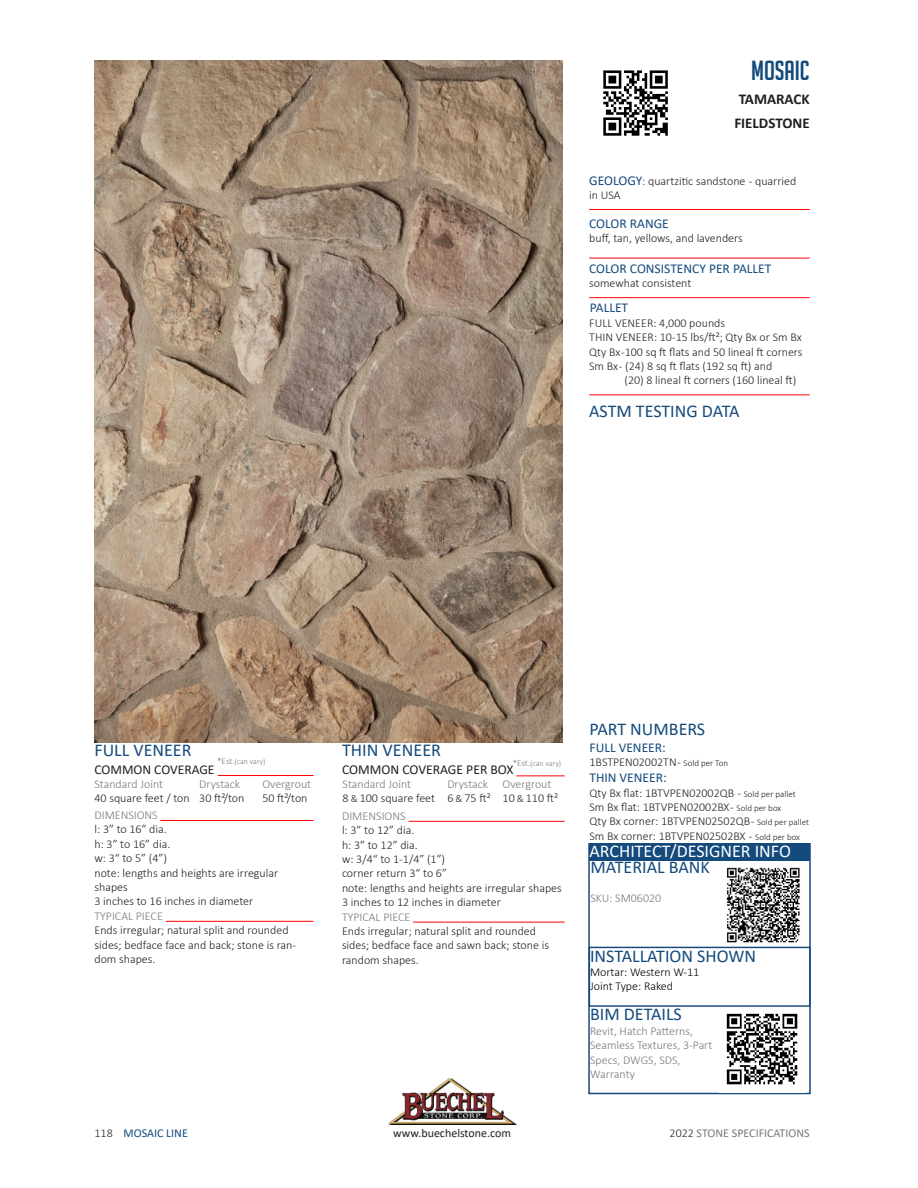
<style>
.page{position:relative;width:918px;height:1188px;background:#fff}
.page>*{position:absolute;margin:0;border:0;box-sizing:border-box;transform-origin:0 0}
.t1{font:27px "Big Noodle Titling";color:#144a7c}
.t2{font:18.15px "Calibri";color:#144a7c}
.t3{font:18px "Calibri";color:#144a7c}
.t4{font:18px "Calibri";color:#fff}
.t5{font:700 15px/24px "Calibri";color:#231f20}
.t6{font:13.65px "Calibri";color:#231f20}
.t7{font:13.5px "Calibri";color:#144a7c}
.t8{font:13.5px "Calibri";color:#231f20}
.t9{font:300 12.15px "Calibri";color:#77787b}
.t10{font:300 12px/14.4px "Calibri";color:#231f20}
.t11{font:300 12px/14.4px "Calibri";color:#77787b}
.t12{font:300 12px/14.4px "Calibri";color:#78797a}
.t13{font:300 12px/14.4px "Calibri";color:#000}
.t14{font:12px "Calibri";color:#77787b}
.t15{font:12px "Calibri";color:#231f20}
.t16{font:12px "Calibri";color:#144a7c}
.t17{font:300 7.95px "Calibri";color:#78797a}
.s1{font-weight:400;font-size:13.5px;color:#144a7c}
.s2{color:#144a7c}
.s3{font-size:9px}
.s4{color:#78797a}
.s5{font-size:10.5px}
.s6{color:#231f20}
.s7{font-size:10.5px;color:#231f20}
.s8{font-weight:300;color:#231f20}
</style>
<div class="page">
<img style="left:389px;top:1079px;width:127px;height:45px">
<div style="left:588px;top:843px;width:223px;height:251px;border:2px solid #174a7c"></div>
<img style="left:726px;top:867px;width:74px;height:76px">
<img style="left:720px;top:1013px;width:85px;height:80px">
<div style="left:590px;top:843px;width:220px;height:18px;background:#144a7c"></div>
<hr style="left:589px;top:209px;width:221px;height:1px;background:#f00">
<hr style="left:589px;top:258px;width:122px;height:1px;background:#f00">
<hr style="left:711px;top:258px;width:99px;height:1px;background:#f00">
<hr style="left:589px;top:297px;width:221px;height:1px;background:#f00">
<hr style="left:589px;top:395px;width:221px;height:1px;background:#f00">
<hr style="left:218px;top:775px;width:96px;height:1px;background:#f00">
<hr style="left:160px;top:820px;width:154px;height:1px;background:#f00">
<hr style="left:166px;top:921px;width:148px;height:1px;background:#f00">
<hr style="left:516px;top:776px;width:49px;height:1px;background:#f00">
<hr style="left:409px;top:821px;width:156px;height:1px;background:#f00">
<hr style="left:413px;top:922px;width:152px;height:1px;background:#f00">
<div style="left:589px;top:947px;width:222px;height:60px;border:2px solid #174a7c"></div>
<hr style="left:589px;top:858px;width:221px;height:2px;background:#174a7c">
<img style="left:94px;top:61px;width:468px;height:681px">
<img style="left:603px;top:70px;width:65px;height:66px">
<h1 class="t1" style="left:751px;top:55px;width:60px">MOSAIC</h1>
<p class="t5" style="left:734px;top:87px;width:77px">TAMARACK<br>FIELDSTONE</p>
<p class="t10" style="left:589px;top:173px;width:209px"><span class="s1">GEOLOGY</span><span class="s2">:</span> quartzitic sandstone - quarried in USA</p>
<p class="t7" style="left:589px;top:218px;width:81px">COLOR RANGE</p>
<p class="t10" style="left:589px;top:231px;width:155px">buff, tan, yellows, and lavenders</p>
<p class="t7" style="left:589px;top:263px;width:184px">COLOR CONSISTENCY PER PALLET</p>
<p class="t10" style="left:589px;top:276px;width:104px">somewhat consistent</p>
<p class="t7" style="left:590px;top:303px;width:40px">PALLET</p>
<p class="t10" style="left:589px;top:315px;width:215px">FULL VENEER: 4,000 pounds<br>THIN VENEER: 10-15 lbs/ft²; Qty Bx or Sm Bx Qty Bx -100 sq ft flats and 50 lineal ft corners Sm Bx - (24) 8 sq ft flats (192 sq ft) and</p>
<p class="t10" style="left:624px;top:373px;width:173px">(20) 8 lineal ft corners (160 lineal ft)</p>
<h3 class="t3" style="left:589px;top:405px;width:152px">ASTM TESTING DATA</h3>
<h3 class="t3" style="left:94px;top:743px;width:98px">FULL VENEER</h3>
<p class="t8" style="left:94px;top:764px;width:122px">COMMON COVERAGE</p>
<p class="t11" style="left:94px;top:808px;width:65px">DIMENSIONS</p>
<p class="t10" style="left:94px;top:822px;width:185px">l: 3” to 16” dia.<br>h: 3” to 16” dia.<br>w: 3“ to 5” (4”)<br>note: lengths and heights are irregular shapes<br>3 inches to 16 inches in diameter</p>
<p class="t11" style="left:94px;top:908px;width:70px">TYPICAL PIECE</p>
<p class="t10" style="left:94px;top:923px;width:203px">Ends irregular; natural split and rounded sides; bedface face and back; stone is ran&shy;dom shapes.</p>
<h2 class="t2" style="left:342px;top:743px;width:101px">THIN VENEER</h2>
<p class="t6" style="left:342px;top:765px;width:173px">COMMON COVERAGE PER BOX</p>
<p class="t9" style="left:342px;top:808px;width:65px">DIMENSIONS</p>
<p class="t10" style="left:342px;top:823px;width:221px">l: 3” to 12” dia.<br>h: 3” to 12” dia.<br>w: 3/4“ to 1-1/4” (1”)<br>corner return 3“ to 6”<br>note: lengths and heights are irregular shapes<br>3 inches to 12 inches in diameter</p>
<p class="t11" style="left:342px;top:909px;width:70px">TYPICAL PIECE</p>
<p class="t10" style="left:342px;top:924px;width:209px">Ends irregular; natural split and rounded sides; bedface face and sawn back; stone is random shapes.</p>
<p class="t17" style="left:217px;top:757px;width:50px"><span class="s3">*Est.</span>(can vary)</p>
<p class="t17" style="left:513px;top:758px;width:50px"><span class="s3">*Est.</span>(can vary)</p>
<p class="t12" style="left:199px;top:777px;width:42px">Drystack</p>
<p class="t10" style="left:199px;top:791px;width:47px">30 ft²/ton</p>
<p class="t10" style="left:343px;top:777px;width:94px"><span class="s4">Standard Joint<br></span>8 <span class="s5">&amp;</span> 100 square feet</p>
<p class="t12" style="left:447px;top:777px;width:45px">Drystack<br><span class="s6">6</span><span class="s7">&amp;</span><span class="s6">75 ft²</span></p>
<p class="t12" style="left:503px;top:777px;width:57px">Overgrout<br><span class="s6">10</span> <span class="s7">&amp;</span> <span class="s6">110 ft²</span></p>
<p class="t12" style="left:94px;top:777px;width:70px">Standard Joint</p>
<p class="t10" style="left:94px;top:791px;width:97px">40 square feet / ton</p>
<p class="t12" style="left:262px;top:777px;width:50px">Overgrout</p>
<p class="t10" style="left:262px;top:791px;width:47px">50 ft²/ton</p>
<h3 class="t3" style="left:589px;top:723px;width:117px">PART NUMBERS</h3>
<p class="t7" style="left:589px;top:742px;width:78px">FULL VENEER:</p>
<p class="t10" style="left:590px;top:755px;width:140px">1BSTPEN02002TN - <span class="s3">Sold per Ton</span></p>
<p class="t7" style="left:590px;top:773px;width:79px">THIN VENEER:</p>
<p class="t10" style="left:590px;top:785px;width:221px">Qty Bx flat: 1BTVPEN02002QB - <span class="s3">Sold per pallet </span>Sm Bx flat: 1BTVPEN02002BX - <span class="s3">Sold per box<br></span>Qty Bx corner: 1BTVPEN02502QB - <span class="s3">Sold per pallet </span>Sm Bx corner: 1BTVPEN02502BX - <span class="s3">Sold per box</span></p>
<h3 class="t4" style="left:590px;top:844px;width:203px">ARCHITECT/DESIGNER INFO</h3>
<h3 class="t3" style="left:590px;top:861px;width:121px">MATERIAL BANK</h3>
<p class="t11" style="left:590px;top:891px;width:72px">SKU: SM06020</p>
<h3 class="t3" style="left:590px;top:949px;width:167px">INSTALLATION SHOWN</h3>
<p class="t13" style="left:590px;top:965px;width:111px">Mortar: Western W-11<br>Joint Type: Raked</p>
<h3 class="t3" style="left:590px;top:1007px;width:93px">BIM DETAILS</h3>
<p class="t11" style="left:590px;top:1023px;width:124px">Revit, Hatch Patterns,<br>Seamless Textures, 3-Part<br>Specs, DWGS, SDS,<br>Warranty</p>
<p class="t10" style="left:94px;top:1125px;width:20px">118</p>
<p class="t15" style="left:393px;top:1128px;width:119px">www.buechelstone.com</p>
<p class="t14" style="left:670px;top:1128px;width:142px"><span class="s8">2022</span> STONE SPECIFICATIONS</p>
<p class="t16" style="left:124px;top:1128px;width:66px">MOSAIC LINE</p>
</div>
